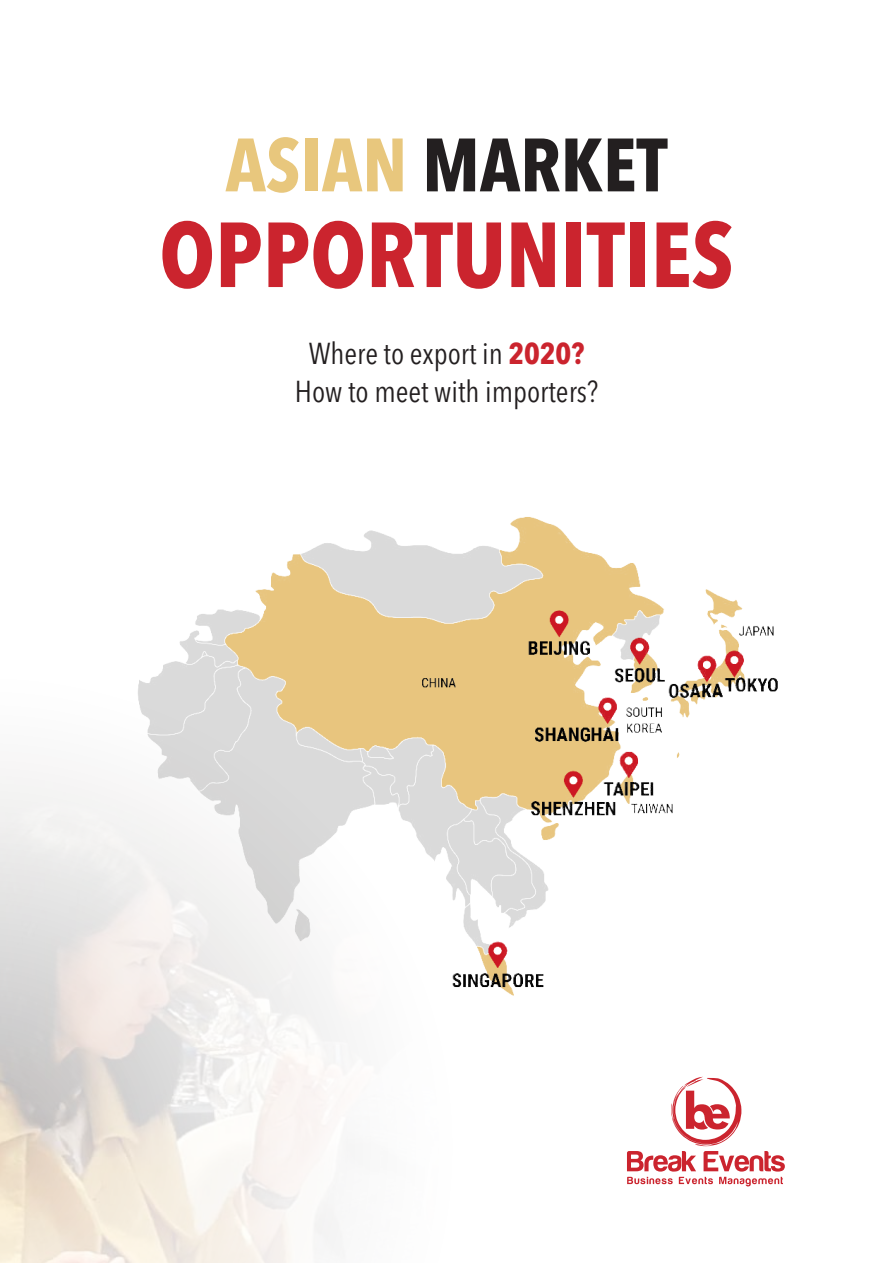
<style>
.page{position:relative;width:893px;height:1263px;background:#fff}
.page>*{position:absolute;margin:0;border:0;box-sizing:border-box;transform-origin:0 0}
.t1{font:700 condensed 91.2px "Avenir Next LT Pro";color:#cb242e}
.t2{font:700 condensed 74.55px "Avenir Next LT Pro";color:#231f20}
.t3{font:condensed 30px/38.2px "Avenir Next LT Pro";color:#231f20;text-align:center}
.s1{color:#e8c77d}
.s2{font-weight:700;color:#cb242e}
</style>
<div class="page">
<img style="left:255px;top:517px;width:486px;height:90px">
<img style="left:0;top:607px;width:782px;height:656px">
<svg style="left:627px;top:1177px;width:156px;height:9px"></svg>
<svg style="left:627px;top:1077px;width:158px;height:94px"></svg>
<h2 class="t2" style="left:225px;top:119px;width:443px"><span class="s1">ASIAN</span> MARKET</h2>
<h1 class="t1" style="left:159px;top:199px;width:576px">OPPORTUNITIES</h1>
<p class="t3" style="left:295px;top:334px;width:305px">Where to export in <span class="s2">2020?<br></span>How to meet with importers?</p>
</div>
